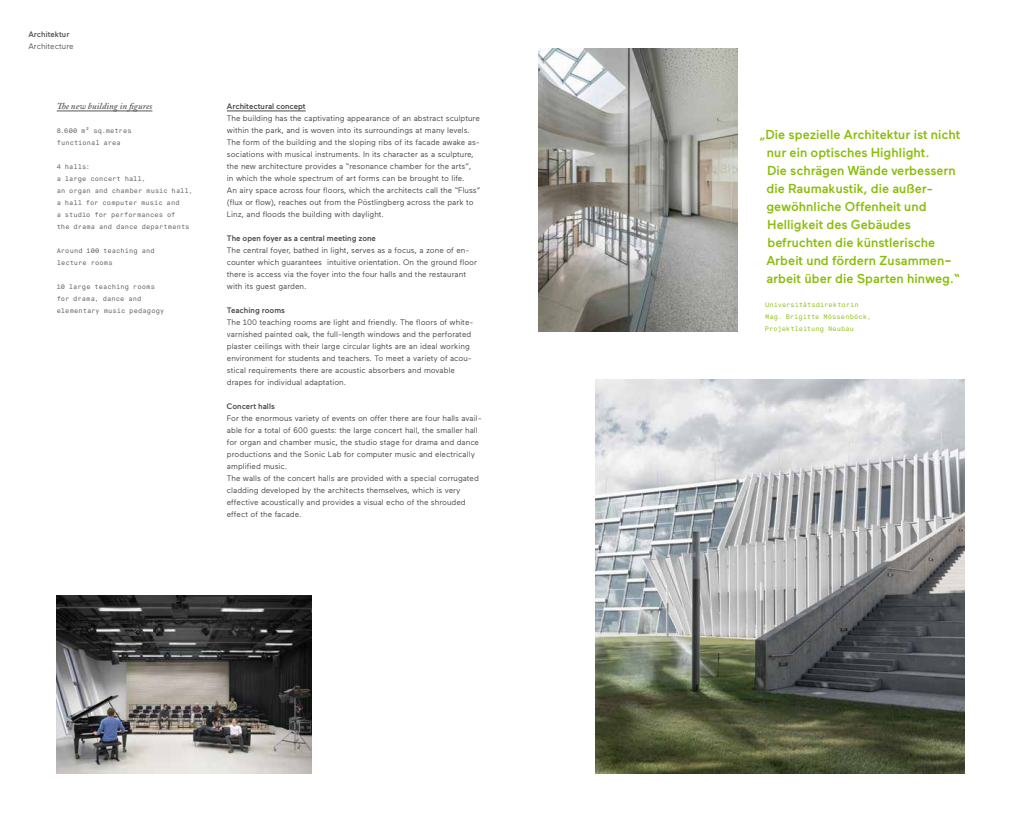
<style>
.page{position:relative;width:1021px;height:823px;background:#fff}
.page>*{position:absolute;margin:0;border:0;box-sizing:border-box;transform-origin:0 0}
.t1{font:500 13px/18px "Maax";color:#8bbd0d}
.t2{font:italic 600 9px "Adobe Caslon Pro";letter-spacing:.01em;color:#555756}
.t3{font:8px/12px "Maax";color:#474847}
.t4{font:500 8px "Maax";color:#474847}
.t5{font:8px "Maax";color:#555756}
.t6{font:500 8px "Maax";color:#555756}
.t7{font:6.5px/12px "Maison Neue Mono";letter-spacing:.02em;color:#555756}
.t8{font:6.5px/12px "Maison Neue Mono";letter-spacing:.015em;color:#8bbd0d}
</style>
<div class="page">
<img style="left:57px;top:595px;width:255px;height:177px">
<hr style="left:227px;top:111px;width:79px;height:1px;background:#474847">
<hr style="left:57px;top:111px;width:95px;height:1px;background:#555756">
<img style="left:539px;top:49px;width:198px;height:282px">
<img style="left:595px;top:379px;width:369px;height:393px">
<p class="t6" style="left:28px;top:30px;width:43px">Architektur</p>
<p class="t5" style="left:28px;top:42px;width:47px">Architecture</p>
<p class="t2" style="left:57px;top:100px;width:97px">The new building in figures</p>
<p class="t7" style="left:57px;top:125px;width:76px">8.600 m² sq.metres functional area</p>
<p class="t7" style="left:57px;top:161px;width:137px">4 halls:<br>a large concert hall,<br>an organ and chamber music hall, a hall for computer music and<br>a studio for performances of<br>the drama and dance departments</p>
<p class="t7" style="left:57px;top:245px;width:99px">Around 100 teaching and lecture rooms</p>
<p class="t7" style="left:57px;top:281px;width:109px">10 large teaching rooms for drama, dance and elementary music pedagogy</p>
<p class="t4" style="left:227px;top:102px;width:80px">Architectural concept</p>
<p class="t3" style="left:227px;top:112px;width:255px">The building has the captivating appearance of an abstract sculpture within the park, and is woven into its surroundings at many levels.<br>The form of the building and the sloping ribs of its facade awake as&shy;sociations with musical instruments. In its character as a sculpture, the new architecture provides a “resonance chamber for the arts”,<br>in which the whole spectrum of art forms can be brought to life.<br>An airy space across four floors, which the architects call the “Fluss” (flux or flow), reaches out from the Pöstlingberg across the park to Linz, and floods the building with daylight.</p>
<p class="t4" style="left:227px;top:234px;width:151px">The open foyer as a central meeting zone</p>
<p class="t3" style="left:227px;top:244px;width:252px">The central foyer, bathed in light, serves as a focus, a zone of en&shy;counter which guarantees intuitive orientation. On the ground floor there is access via the foyer into the four halls and the restaurant with its guest garden.</p>
<p class="t4" style="left:227px;top:306px;width:60px">Teaching rooms</p>
<p class="t3" style="left:227px;top:316px;width:248px">The 100 teaching rooms are light and friendly. The floors of white&shy;varnished painted oak, the full-length windows and the perforated plaster ceilings with their large circular lights are an ideal working environment for students and teachers. To meet a variety of acou&shy;stical requirements there are acoustic absorbers and movable drapes for individual adaptation.</p>
<p class="t4" style="left:227px;top:402px;width:49px">Concert halls</p>
<p class="t3" style="left:227px;top:412px;width:256px">For the enormous variety of events on offer there are four halls avail&shy;able for a total of 600 guests: the large concert hall, the smaller hall for organ and chamber music, the studio stage for drama and dance productions and the Sonic Lab for computer music and electrically amplified music.<br>The walls of the concert halls are provided with a special corrugated cladding developed by the architects themselves, which is very effective acoustically and provides a visual echo of the shrouded effect of the facade.</p>
<p class="t1" style="left:766px;top:125px;width:195px;text-indent:-6px">„Die spezielle Architektur ist nicht nur ein optisches Highlight.<br>Die schrägen Wände verbessern die Raumakustik, die außer&shy;gewöhnliche Offenheit und<br>Helligkeit des Gebäudes befruchten die künstlerische<br>Arbeit und fördern Zusammen&shy;arbeit über die Sparten hinweg.“</p>
<p class="t8" style="left:765px;top:299px;width:108px">Universitätsdirektorin<br>Mag. Brigitte Mössenböck,<br>Projektleitung Neubau</p>
</div>
